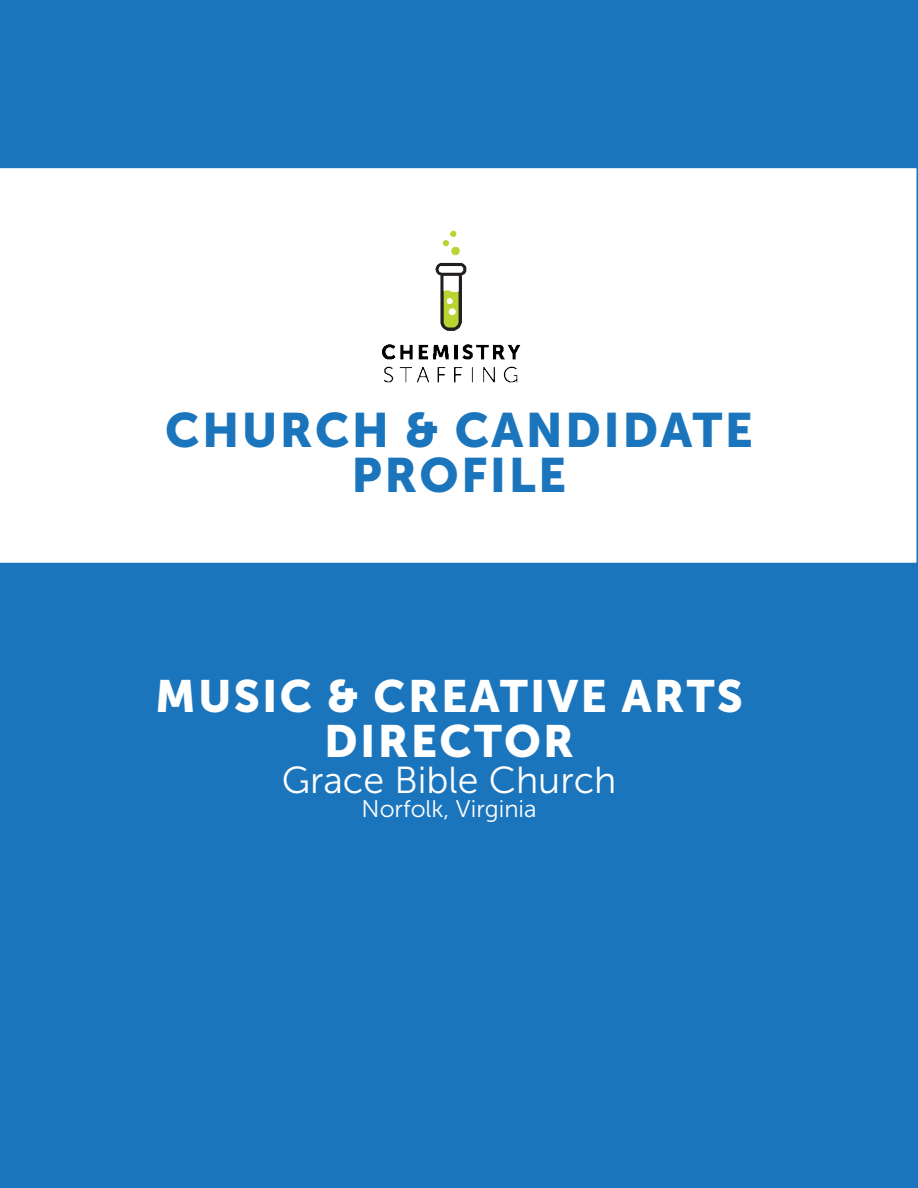
<style>
.page{position:relative;width:918px;height:1188px;background:#1b75bc}
.page>*{position:absolute;margin:0;border:0;box-sizing:border-box;transform-origin:0 0}
.t1{font:48px/45px "Museo Sans 900";letter-spacing:.05em;color:#1b75bc;text-align:center}
.t2{font:45px "Museo Sans 900";letter-spacing:.05em;color:#fff}
.t3{font:37.5px "Museo Sans 300";color:#fff}
.t4{font:24px "Museo Sans 300";color:#fff}
</style>
<div class="page">
<svg style="left:0;top:167px;width:918px;height:397px"></svg>
<img style="left:345px;top:203px;width:234px;height:188px">
<p class="t1" style="left:165px;top:408px;width:589px">CHURCH &amp; CANDIDATE<br>PROFILE</p>
<p class="t2" style="left:155px;top:670px;width:589px">MUSIC &amp; CREATIVE ARTS</p>
<p class="t2" style="left:324px;top:715px;width:251px">DIRECTOR</p>
<p class="t3" style="left:282px;top:760px;width:336px">Grace Bible Church</p>
<p class="t4" style="left:362px;top:796px;width:177px">Norfolk, Virginia</p>
</div>
